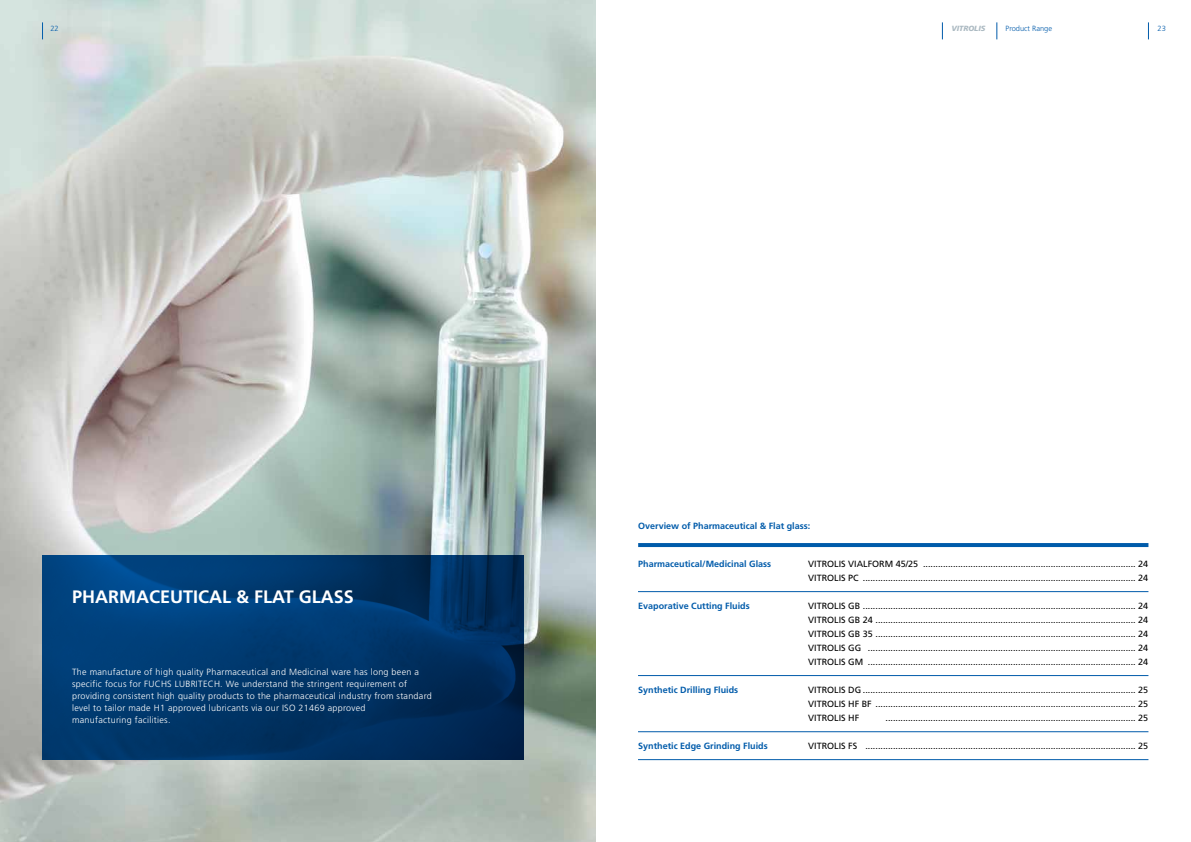
<style>
.page{position:relative;width:1191px;height:842px;background:#fff}
.page>*{position:absolute;margin:0;border:0;box-sizing:border-box;transform-origin:0 0}
.t1{font:700 18px "Frutiger LT Std";color:#fff}
.t2{font:9px/14px "Frutiger LT Std";color:#000;text-align:right}
.t3{font:300 9px/12px "Frutiger LT Std";letter-spacing:.03em;color:#fff}
.t4{font:700 9px "Frutiger LT Std";color:#005baa}
.t5{font:300 7.5px "Frutiger LT Std";color:#005baa}
.t6{font:italic 900 7.5px "Frutiger";color:#acbac2}
</style>
<div class="page">
<img style="left:0;top:0;width:595px;height:842px">
<svg style="left:42px;top:555px;width:481px;height:205px;background:#00366a"></svg>
<hr style="left:638px;top:591px;width:510px;height:1px;background:#005baa">
<hr style="left:638px;top:731px;width:510px;height:1px;background:#005baa">
<hr style="left:638px;top:675px;width:510px;height:1px;background:#005baa">
<hr style="left:638px;top:759px;width:510px;height:1px;background:#005baa">
<hr style="left:638px;top:543px;width:510px;height:4px;background:#005baa">
<svg style="left:996px;top:22px;width:1px;height:17px"></svg>
<svg style="left:1148px;top:22px;width:1px;height:17px"></svg>
<svg style="left:42px;top:22px;width:1px;height:17px"></svg>
<svg style="left:942px;top:22px;width:1px;height:17px"></svg>
<p class="t5" style="left:50px;top:24px;width:10px">22</p>
<p class="t6" style="left:951px;top:24px;width:36px">VITROLIS</p>
<p class="t5" style="left:1005px;top:24px;width:48px">Product Range</p>
<p class="t5" style="left:1157px;top:24px;width:10px">23</p>
<h1 class="t1" style="left:72px;top:586px;width:283px">PHARMACEUTICAL &amp; FLAT GLASS</h1>
<p class="t3" style="left:72px;top:666px;width:361px">The manufacture of high quality Pharmaceutical and Medicinal ware has long been a specific focus for FUCHS LUBRITECH. We understand the stringent requirement of providing consistent high quality products to the pharmaceutical industry from standard level to tailor made H1 approved lubricants via our ISO 21469 approved<br>manufacturing facilities.</p>
<p class="t4" style="left:638px;top:521px;width:174px">Overview of Pharmaceutical &amp; Flat glass:</p>
<p class="t4" style="left:638px;top:558px;width:135px">Pharmaceutical/Medicinal Glass</p>
<p class="t4" style="left:638px;top:600px;width:113px">Evaporative Cutting Fluids</p>
<p class="t4" style="left:638px;top:684px;width:102px">Synthetic Drilling Fluids</p>
<p class="t4" style="left:638px;top:740px;width:131px">Synthetic Edge Grinding Fluids</p>
<p class="t2" style="left:863px;top:557px;width:287px">..................................................................................... 24 ............................................................................................................. 24</p>
<p class="t2" style="left:808px;top:599px;width:342px">VITROLIS GB ............................................................................................................. 24<br>VITROLIS GB 24 ........................................................................................................ 24<br>VITROLIS GB 35 ........................................................................................................ 24 ........................................................................................................... 24 ........................................................................................................... 24</p>
<p class="t2" style="left:808px;top:683px;width:342px">VITROLIS DG ............................................................................................................. 25<br>VITROLIS HF BF ........................................................................................................ 25 .................................................................................................... 25</p>
<p class="t2" style="left:865px;top:739px;width:284px">............................................................................................................ 25</p>
<p class="t2" style="left:808px;top:557px;width:112px;text-align:left">VITROLIS VIALFORM 45/25<br>VITROLIS PC</p>
<p class="t2" style="left:808px;top:641px;width:57px;text-align:left">VITROLIS GG<br>VITROLIS GM</p>
<p class="t2" style="left:808px;top:711px;width:53px">VITROLIS HF</p>
<p class="t2" style="left:808px;top:739px;width:51px">VITROLIS FS</p>
</div>
